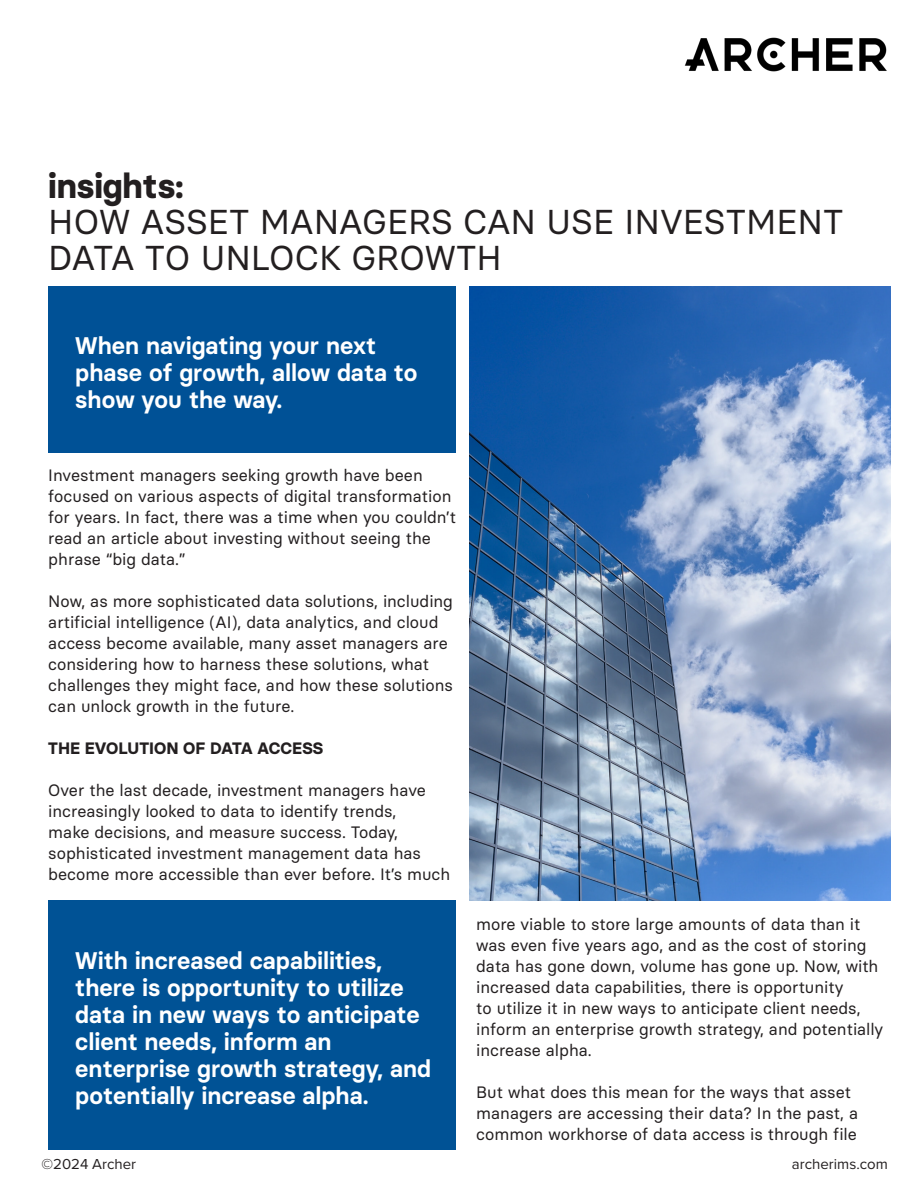
<style>
.page{position:relative;width:918px;height:1188px;background:#fff}
.page>*{position:absolute;margin:0;border:0;box-sizing:border-box;transform-origin:0 0}
.t1{font:34.5px/36px "Basier Circle";color:#231f20}
.t2{font:700 34.5px "Basier Circle";color:#231f20}
.t3{font:600 24px/27px "Basier Circle";color:#fff}
.t4{font:16.5px/21px "Basier Circle";color:#231f20}
.t5{font:700 16.5px "Basier Circle";color:#231f20}
.t6{font:15px "Proxima Nova";color:#231f20}
</style>
<div class="page">
<img style="left:684px;top:37px;width:203px;height:35px">
<img style="left:470px;top:286px;width:421px;height:615px">
<div style="left:48px;top:286px;width:408px;height:166px;background:#005196"></div>
<div style="left:48px;top:901px;width:408px;height:249px;background:#005295"></div>
<p class="t2" style="left:48px;top:164px;width:137px">insights:</p>
<p class="t1" style="left:48px;top:203px;width:797px">HOW ASSET MANAGERS CAN USE INVESTMENT<br>DATA TO UNLOCK GROWTH</p>
<p class="t3" style="left:75px;top:331px;width:344px">When navigating your next phase of growth, allow data to show you the way.</p>
<p class="t4" style="left:48px;top:465px;width:409px">Investment managers seeking growth have been focused on various aspects of digital transformation for years. In fact, there was a time when you couldn’t read an article about investing without seeing the phrase “big data.”</p>
<p class="t4" style="left:48px;top:591px;width:406px">Now, as more sophisticated data solutions, including artificial intelligence (AI), data analytics, and cloud access become available, many asset managers are considering how to harness these solutions, what challenges they might face, and how these solutions can unlock growth in the future.</p>
<p class="t5" style="left:48px;top:738px;width:276px">THE EVOLUTION OF DATA ACCESS</p>
<p class="t4" style="left:48px;top:780px;width:404px">Over the last decade, investment managers have increasingly looked to data to identify trends,<br>make decisions, and measure success. Today, sophisticated investment management data has become more accessible than ever before. It’s much</p>
<p class="t3" style="left:75px;top:947px;width:357px">With increased capabilities, there is opportunity to utilize data in new ways to anticipate client needs, inform an enterprise growth strategy, and potentially increase alpha.</p>
<p class="t4" style="left:476px;top:913px;width:409px">more viable to store large amounts of data than it was even five years ago, and as the cost of storing data has gone down, volume has gone up. Now, with increased data capabilities, there is opportunity<br>to utilize it in new ways to anticipate client needs, inform an enterprise growth strategy, and potentially increase alpha.</p>
<p class="t4" style="left:476px;top:1081px;width:383px">But what does this mean for the ways that asset managers are accessing their data? In the past, a common workhorse of data access is through file</p>
<p class="t6" style="left:42px;top:1152px;width:96px">©2024 Archer</p>
<p class="t6" style="left:792px;top:1152px;width:97px">archerims.com</p>
</div>
